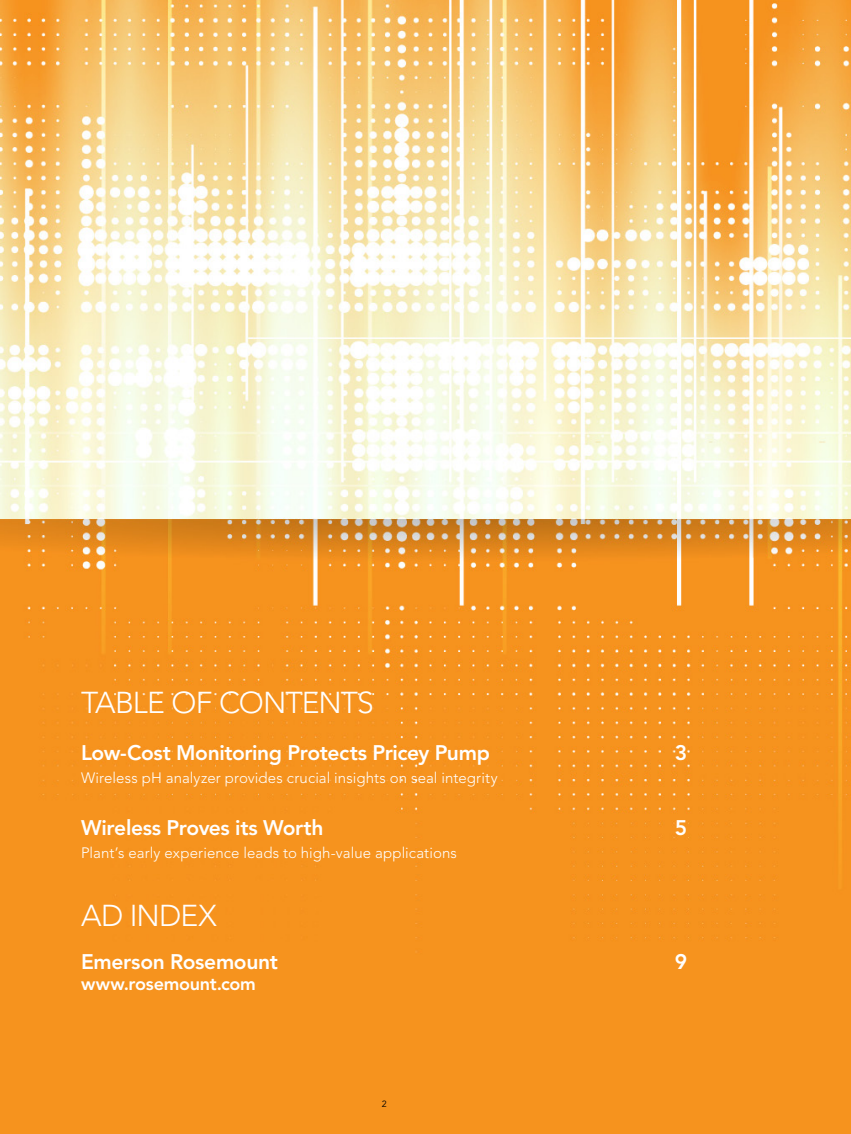
<style>
.page{position:relative;width:851px;height:1134px;background:#fff}
.page>*{position:absolute;margin:0;border:0;box-sizing:border-box;transform-origin:0 0}
.t1{font:300 30px "Avenir LT Std";letter-spacing:-.03em;color:#fff}
.t2{font:800 21px "Avenir LT Std";letter-spacing:-.02em;color:#fff}
.t3{font:800 18px "Avenir LT Std";letter-spacing:-.015em;color:#fff}
.t4{font:300 15px "Avenir LT Std";letter-spacing:.01em;color:#fff}
.t5{font:9px "Avenir LT Std";color:#000}
</style>
<div class="page">
<img style="left:0;top:0;width:850px;height:1134px">
<h1 class="t1" style="left:81px;top:685px;width:290px">Table of Contents</h1>
<h2 class="t2" style="left:81px;top:741px;width:410px">Low-Cost Monitoring Protects Pricey Pump</h2>
<h2 class="t2" style="left:675px;top:741px;width:14px">3</h2>
<p class="t4" style="left:81px;top:769px;width:418px">Wireless pH analyzer provides crucial insights on seal integrity</p>
<h2 class="t2" style="left:81px;top:816px;width:244px">Wireless Proves its Worth</h2>
<h2 class="t2" style="left:675px;top:816px;width:14px">5</h2>
<p class="t4" style="left:81px;top:844px;width:377px">Plant’s early experience leads to high-value applications</p>
<h1 class="t1" style="left:81px;top:898px;width:137px">Ad I ndex</h1>
<h2 class="t2" style="left:81px;top:949px;width:198px">Emerson Rosemount</h2>
<h2 class="t2" style="left:675px;top:949px;width:14px">9</h2>
<p class="t3" style="left:81px;top:973px;width:176px">www.rosemount.com</p>
<p class="t5" style="left:382px;top:1099px;width:7px">2</p>
</div>
